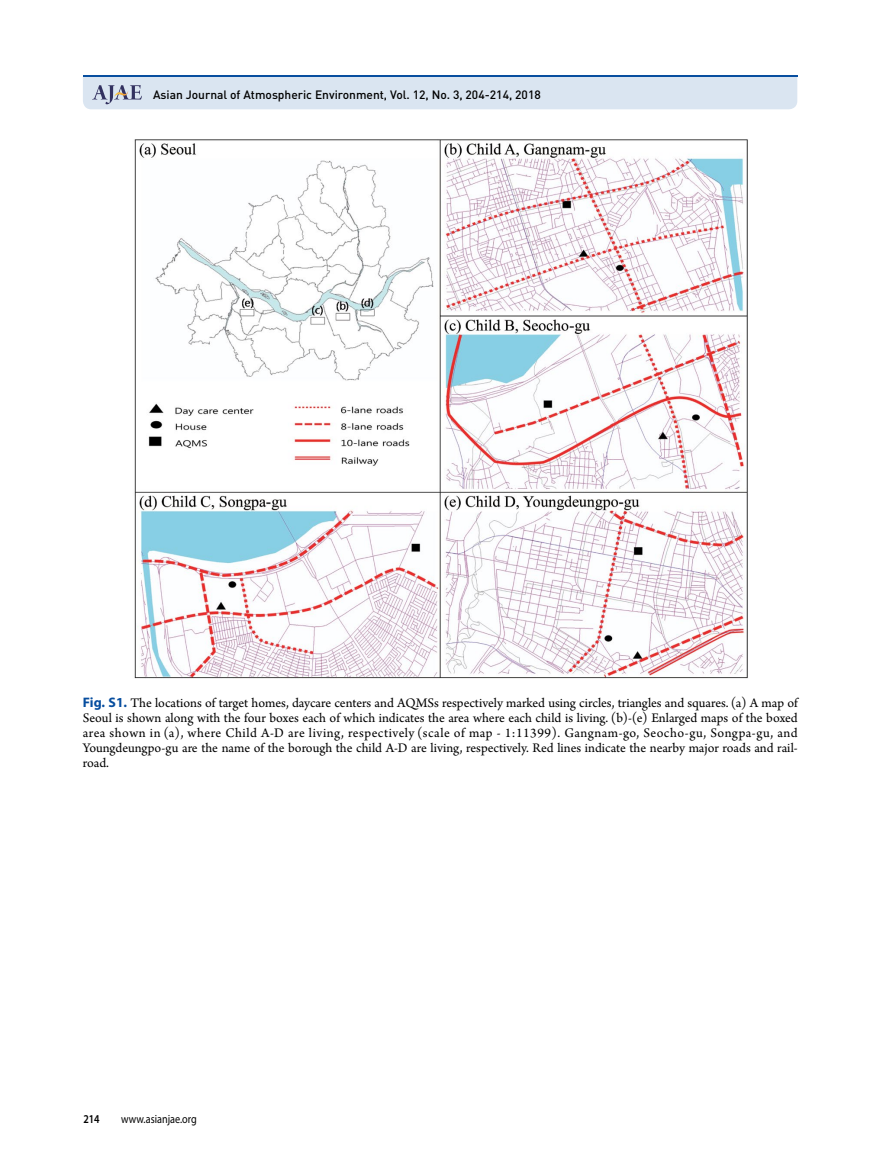
<style>
.page{position:relative;width:893px;height:1170px;background:#fff}
.page>*{position:absolute;margin:0;border:0;box-sizing:border-box;transform-origin:0 0}
.t1{font:13.8px/14.9px "Arno Pro";color:#000;text-align:justify}
.t2{font:500 12px "DIN";color:#000}
.t3{font:12px "Myriad Pro";color:#000;scale:.85 1}
.t4{font:600 12px "Myriad Pro";color:#000;scale:.85 1}
.s1{font-family:"Myriad Pro";font-weight:700;color:#074e9f}
</style>
<div class="page">
<svg style="left:83px;top:75px;width:714px;height:34px;background:#ccdaea"></svg>
<img style="left:134px;top:139px;width:614px;height:539px">
<p class="t2" style="left:153px;top:87px;width:389px">Asian Journal of Atmospheric Environment, Vol. 12, No. 3, 204-214, 2018</p>
<p class="t1" style="left:83px;top:696px;width:716px"><span class="s1">Fig. S1.</span> The locations of target homes, daycare centers and AQMSs respectively marked using circles, triangles and squares. (a) A map of Seoul is shown along with the four boxes each of which indicates the area where each child is living. (b)-(e) Enlarged maps of the boxed area shown in (a), where Child A-D are living, respectively (scale of map - 1:11399). Gangnam-go, Seocho-gu, Songpa-gu, and Youngdeungpo-gu are the name of the borough the child A-D are living, respectively. Red lines indicate the nearby major roads and rail&shy;road.</p>
<p class="t4" style="left:83px;top:1111px;width:21px">214</p>
<p class="t3" style="left:121px;top:1111px;width:90px">www.asianjae.org</p>
</div>
